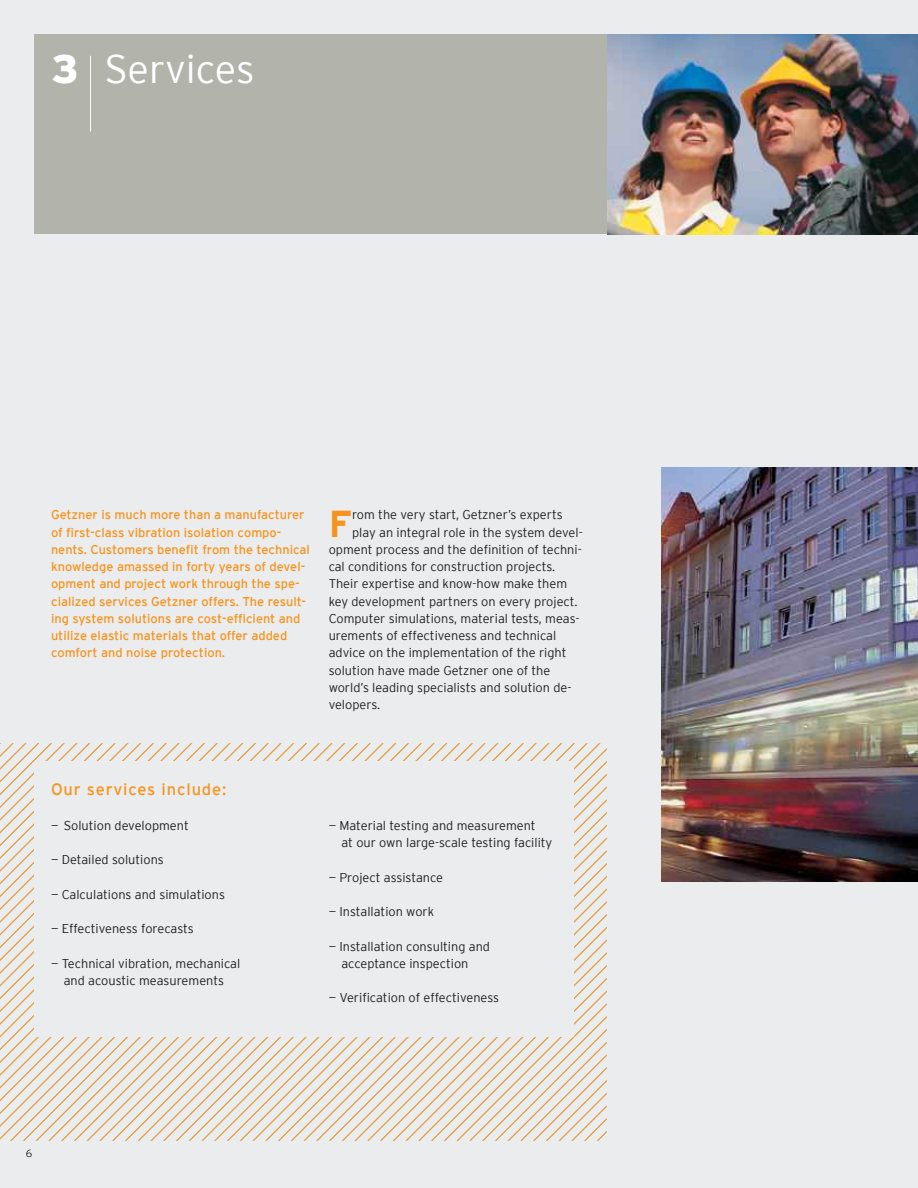
<style>
.page{position:relative;width:918px;height:1188px;background:#eaecee}
.page>*{position:absolute;margin:0;border:0;box-sizing:border-box;transform-origin:0 0}
.t1{font:300 39.75px "Interstate";color:#fff}
.t2{font:700 37.35px "Interstate";color:#f7941d}
.t3{font:16.5px "Interstate";letter-spacing:.05em;color:#f7941d}
.t4{font:300 12.75px/17.2px "Interstate";color:#231f20}
.t5{font:12.75px/17.2px "Interstate";color:#f7941d}
.t6{font:300 10.5px "Interstate";color:#231f20}
.s1{font-weight:900;font-size:39.6px}
</style>
<div class="page">
<div style="left:34px;top:34px;width:884px;height:200px;background:#b2b3ab"></div>
<hr style="left:90px;top:56px;width:1px;height:76px;background:#fff">
<img style="left:607px;top:34px;width:311px;height:200px">
<svg style="left:9px;top:743px;width:13px;height:397px"></svg>
<svg style="left:22px;top:743px;width:12px;height:397px"></svg>
<svg style="left:407px;top:743px;width:199px;height:397px"></svg>
<img style="left:662px;top:468px;width:256px;height:414px">
<div style="left:34px;top:761px;width:540px;height:276px;background:#eaecee"></div>
<h1 class="t1" style="left:51px;top:49px;width:205px"><span class="s1">3</span> Services</h1>
<p class="t5" style="left:51px;top:507px;width:260px">Getzner is much more than a manufacturer of first-class vibration isolation compo&shy;nents. Customers benefit from the technical knowledge amassed in forty years of devel&shy;opment and project work through the spe&shy;cialized services Getzner offers. The result&shy;ing system solutions are cost-efficient and utilize elastic materials that offer added comfort and noise protection.</p>
<h2 class="t2" style="left:329px;top:509px;width:25px">F</h2>
<p class="t4" style="left:352px;top:507px;width:212px">rom the very start, Getzner’s experts</p>
<p class="t4" style="left:352px;top:524px;width:232px">play an integral role in the system devel-</p>
<p class="t4" style="left:329px;top:541px;width:255px">opment process and the definition of techni-</p>
<p class="t4" style="left:329px;top:558px;width:228px">cal conditions for construction projects.</p>
<p class="t4" style="left:329px;top:576px;width:240px">Their expertise and know-how make them</p>
<p class="t4" style="left:329px;top:593px;width:250px">key development partners on every project.</p>
<p class="t4" style="left:329px;top:610px;width:252px">Computer simulations, material tests, meas-</p>
<p class="t4" style="left:329px;top:627px;width:229px">urements of effectiveness and technical</p>
<p class="t4" style="left:329px;top:645px;width:239px">advice on the implementation of the right</p>
<p class="t4" style="left:329px;top:662px;width:223px">solution have made Getzner one of the</p>
<p class="t4" style="left:329px;top:679px;width:244px">world’s leading specialists and solution de-</p>
<p class="t4" style="left:329px;top:696px;width:53px">velopers.</p>
<p class="t3" style="left:51px;top:783px;width:177px">Our services include:</p>
<p class="t4" style="left:51px;top:817px;width:139px">— Solution development</p>
<p class="t4" style="left:51px;top:852px;width:114px">— Detailed solutions</p>
<p class="t4" style="left:51px;top:886px;width:175px">— Calculations and simulations</p>
<p class="t4" style="left:51px;top:921px;width:144px">— Effectiveness forecasts</p>
<p class="t4" style="left:51px;top:955px;width:191px;text-align:center">— Technical vibration, mechanical and acoustic measurements</p>
<p class="t4" style="left:341px;top:817px;width:212px;text-indent:-13px">— Material testing and measurement<br>at our own large-scale testing facility</p>
<p class="t4" style="left:329px;top:869px;width:116px">— Project assistance</p>
<p class="t4" style="left:329px;top:903px;width:107px">— Installation work</p>
<p class="t4" style="left:341px;top:938px;width:150px;text-indent:-13px">— Installation consulting and acceptance inspection</p>
<p class="t4" style="left:329px;top:989px;width:172px">— Verification of effectiveness</p>
<p class="t6" style="left:26px;top:1148px;width:8px">6</p>
</div>
